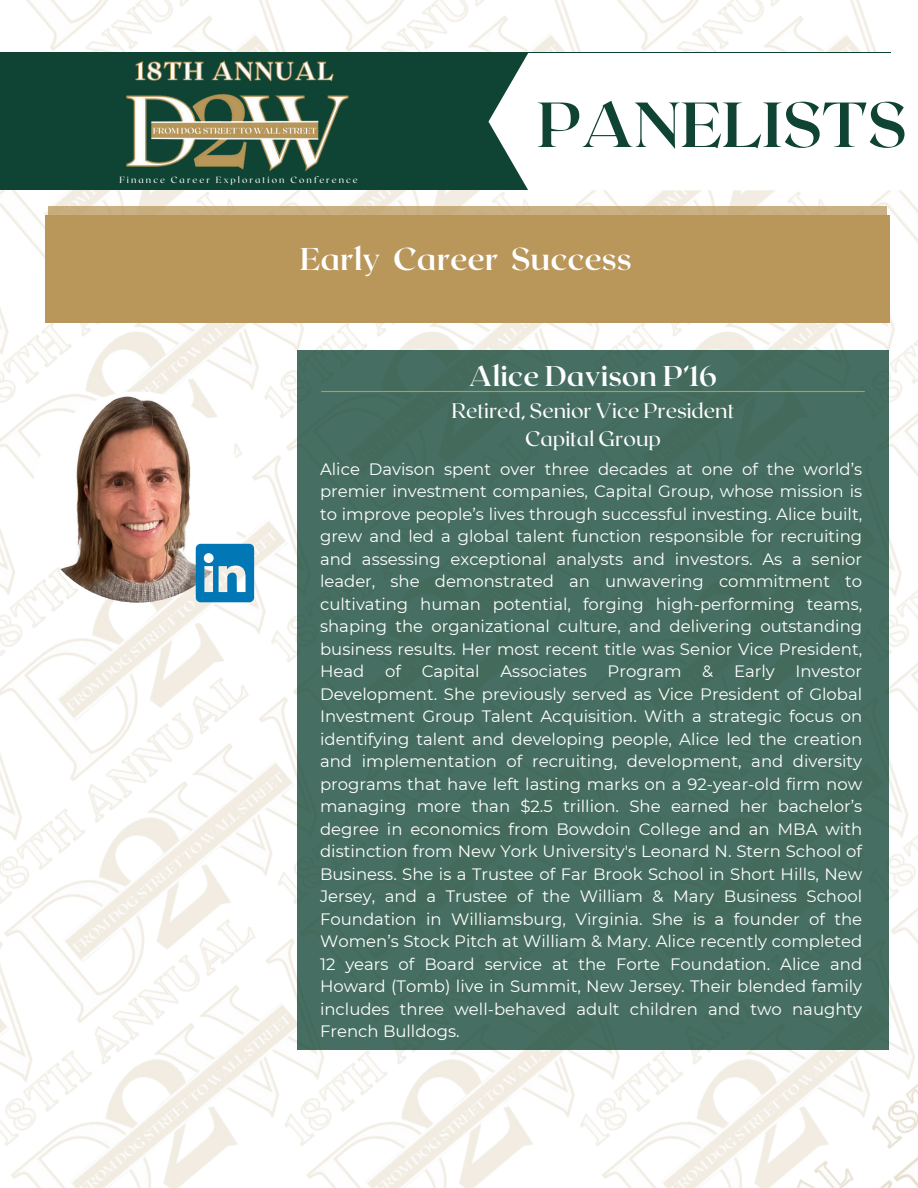
<style>
.page{position:relative;width:918px;height:1188px;background:#fff}
.page>*{position:absolute;margin:0;border:0;box-sizing:border-box;transform-origin:0 0}
.t1{font:700 63.45px "Roxborough CF";color:#0f4333}
.t2{font:700 31.5px "Roxborough CF";color:#fff}
.t3{font:700 28.5px "Roxborough CF";color:#fff}
.t4{font:21px/28.2px "Roxborough CF";color:#fff;text-align:center}
.t5{font:16.5px/22.5px "Montserrat";color:#fff;text-align:justify}
.t6{font:9px "Roxborough CF";letter-spacing:.23em;color:#fff}
</style>
<div class="page">
<img style="left:95px;top:563px;width:202px;height:59px">
<img style="left:95px;top:622px;width:202px;height:242px">
<img style="left:521px;top:323px;width:295px;height:27px">
<img style="left:89px;top:323px;width:295px;height:240px">
<img style="left:523px;top:190px;width:283px;height:16px">
<img style="left:89px;top:190px;width:288px;height:16px">
<img style="left:371px;top:0;width:136px;height:53px">
<img style="left:507px;top:0;width:302px;height:53px">
<img style="left:82px;top:0;width:289px;height:53px">
<img style="left:404px;top:1049px;width:137px;height:139px">
<img style="left:541px;top:1049px;width:292px;height:57px">
<img style="left:0;top:864px;width:404px;height:324px">
<img style="left:0;top:625px;width:102px;height:426px">
<img style="left:816px;top:321px;width:102px;height:59px">
<img style="left:889px;top:380px;width:29px;height:240px">
<img style="left:809px;top:0;width:109px;height:321px">
<img style="left:0;top:379px;width:95px;height:427px">
<img style="left:0;top:190px;width:89px;height:375px">
<img style="left:0;top:0;width:82px;height:322px">
<img style="left:889px;top:620px;width:29px;height:247px">
<img style="left:833px;top:867px;width:85px;height:239px">
<img style="left:554px;top:1106px;width:364px;height:82px">
<div style="left:0;top:53px;width:890px;height:137px;background:#0f4333"></div>
<div style="left:489px;top:53px;width:429px;height:137px;background:#fff"></div>
<div style="left:45px;top:215px;width:844px;height:108px;background:#b9975b"></div>
<div style="left:49px;top:206px;width:838px;height:115px;background:#b9975b"></div>
<img style="left:126px;top:60px;width:223px;height:112px">
<div style="left:297px;top:350px;width:592px;height:699px;background:#466e62"></div>
<img style="left:32px;top:391px;width:211px;height:212px;border-radius:50%">
<svg style="left:196px;top:544px;width:58px;height:58px;background:#3c94c1"></svg>
<hr style="left:321px;top:391px;width:544px;height:1px;background:#b9975b">
<p class="t6" style="left:119px;top:174px;width:240px">Finance Career Exploration Conference</p>
<p class="t1" style="left:537px;top:84px;width:372px">PANELISTS</p>
<p class="t2" style="left:300px;top:238px;width:333px">Early Career Success</p>
<p class="t3" style="left:469px;top:358px;width:250px">Alice Davison P’16</p>
<p class="t4" style="left:452px;top:395px;width:284px">Retired, Senior Vice President<br>Capital Group</p>
<p class="t5" style="left:320px;top:458px;width:544px">Alice Davison spent over three decades at one of the world’s premier investment companies, Capital Group, whose mission is to improve people’s lives through successful investing. Alice built, grew and led a global talent function responsible for recruiting and assessing exceptional analysts and investors. As a senior leader, she demonstrated an unwavering commitment to cultivating human potential, forging high-performing teams, shaping the organizational culture, and delivering outstanding business results. Her most recent title was Senior Vice President, Head</p>
<p class="t5" style="left:385px;top:660px;width:17px">of</p>
<p class="t5" style="left:422px;top:660px;width:60px">Capital</p>
<p class="t5" style="left:500px;top:660px;width:88px">Associates</p>
<p class="t5" style="left:608px;top:660px;width:75px">Program</p>
<p class="t5" style="left:702px;top:660px;width:13px">&amp;</p>
<p class="t5" style="left:734px;top:660px;width:42px">Early</p>
<p class="t5" style="left:320px;top:660px;width:544px;text-indent:475px">Investor Development. She previously served as Vice President of Global Investment Group Talent Acquisition. With a strategic focus on identifying talent and developing people, Alice led the creation and implementation of recruiting, development, and diversity programs that have left lasting marks on a 92-year-old firm now managing more than $2.5 trillion. She earned her bachelor’s degree in economics from Bowdoin College and an MBA with distinction from New York University's Leonard N. Stern School of Business. She is a Trustee of Far Brook School in Short Hills, New Jersey, and a Trustee of the William &amp; Mary Business School Foundation in Williamsburg, Virginia. She is a founder of the Women’s Stock Pitch at William &amp; Mary. Alice recently completed 12 years of Board service at the Forte Foundation. Alice and Howard (Tomb) live in Summit, New Jersey. Their blended family includes three well-behaved adult children and two naughty French Bulldogs.</p>
</div>
